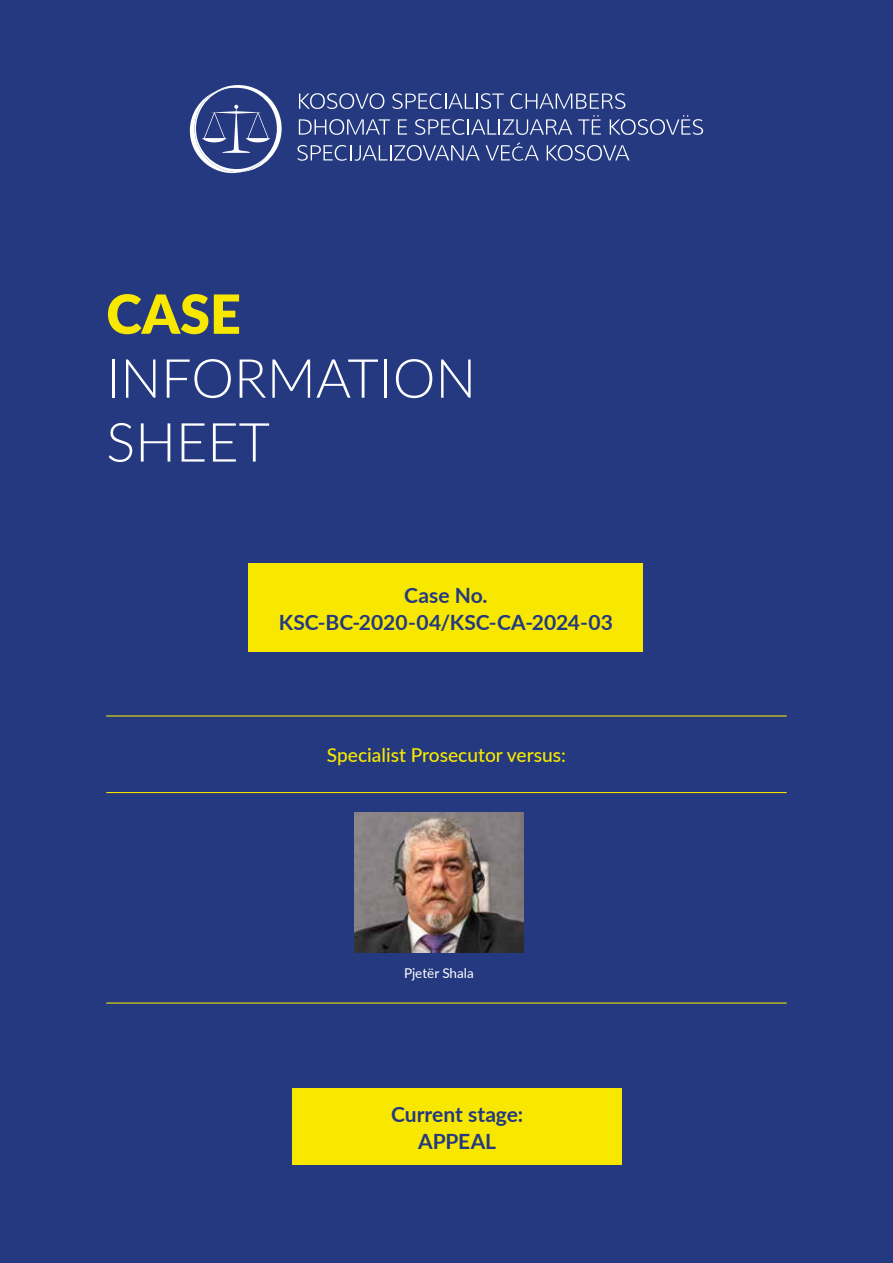
<style>
.page{position:relative;width:893px;height:1263px;background:#24397f}
.page>*{position:absolute;margin:0;border:0;box-sizing:border-box;transform-origin:0 0}
.t1{font:300 54px/63.9px "Lato";color:#fff}
.t2{font:900 54px "Lato";color:#f8e800}
.t3{font:700 21px/27px "Lato";color:#24397f;text-align:center}
.t4{font:500 19.2px "Lato";color:#f8e800}
.t5{font:13.5px "Lato";color:#fff}
</style>
<div class="page">
<div style="left:249px;top:563px;width:394px;height:89px;background:#f8e800"></div>
<img style="left:355px;top:812px;width:168px;height:140px">
<hr style="left:106px;top:715px;width:681px;height:1px;background:#f8e800">
<hr style="left:106px;top:792px;width:681px;height:1px;background:#f8e800">
<hr style="left:106px;top:1002px;width:681px;height:1px;background:#f8e800">
<svg style="left:299px;top:119px;width:91px;height:16px"></svg>
<svg style="left:398px;top:119px;width:9px;height:16px"></svg>
<svg style="left:415px;top:119px;width:157px;height:16px"></svg>
<svg style="left:578px;top:115px;width:23px;height:20px"></svg>
<svg style="left:610px;top:115px;width:93px;height:20px"></svg>
<svg style="left:299px;top:93px;width:85px;height:16px"></svg>
<svg style="left:392px;top:93px;width:112px;height:16px"></svg>
<svg style="left:511px;top:93px;width:114px;height:16px"></svg>
<svg style="left:297px;top:145px;width:183px;height:16px"></svg>
<svg style="left:547px;top:145px;width:82px;height:16px"></svg>
<svg style="left:486px;top:142px;width:53px;height:19px"></svg>
<svg style="left:190px;top:85px;width:92px;height:88px"></svg>
<div style="left:292px;top:1089px;width:330px;height:76px;background:#f8e800"></div>
<h1 class="t2" style="left:106px;top:273px;width:136px">CASE</h1>
<h1 class="t1" style="left:106px;top:344px;width:371px">INFORMATION<br>SHEET</h1>
<p class="t3" style="left:279px;top:580px;width:335px">Case No.<br>KSC-BC-2020-04/KSC-CA-2024-03</p>
<p class="t4" style="left:327px;top:741px;width:240px">Specialist Prosecutor versus:</p>
<p class="t5" style="left:404px;top:963px;width:71px">Pjetër Shala</p>
<p class="t3" style="left:391px;top:1100px;width:134px">Current stage:<br>APPEAL</p>
</div>
